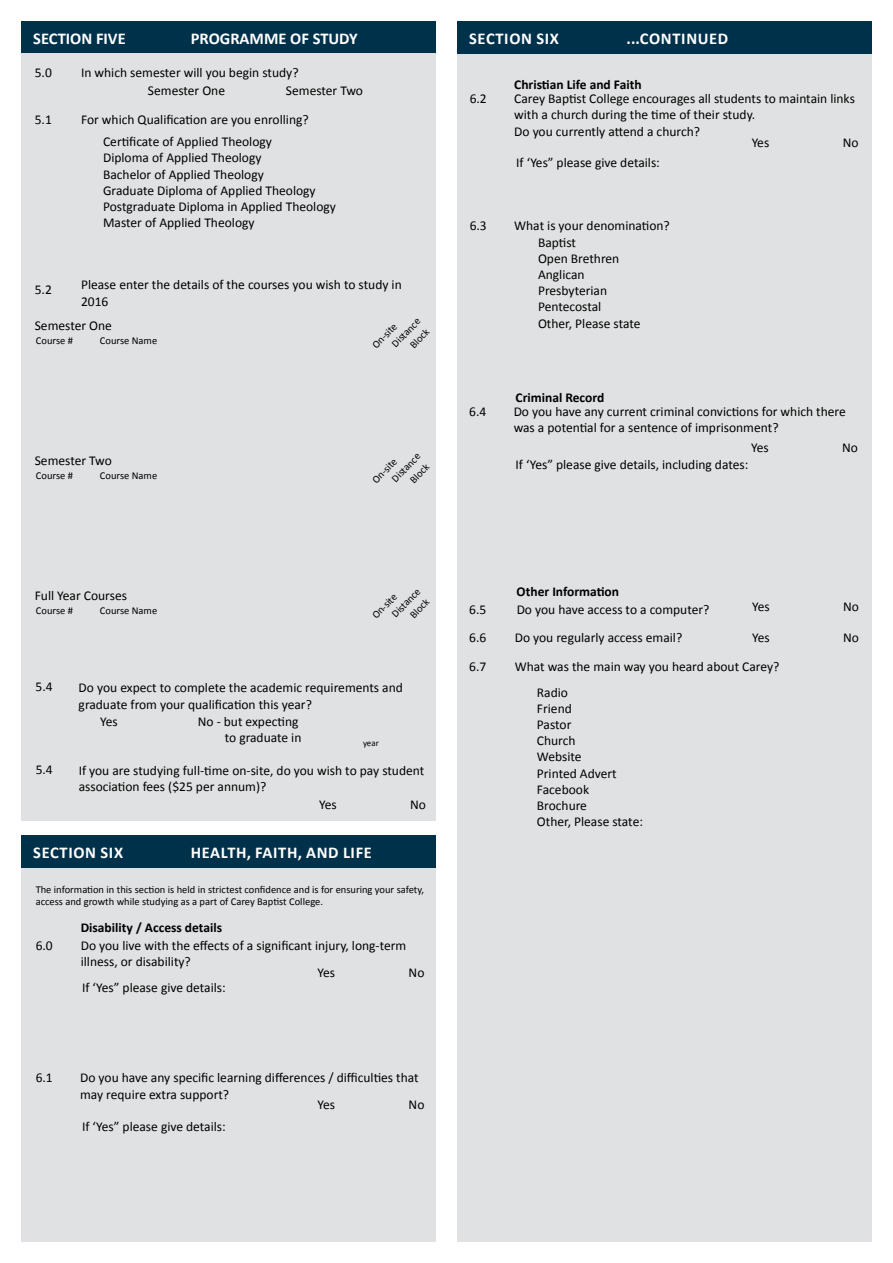
<style>
.page{position:relative;width:893px;height:1263px;background:#fff}
.page>*{position:absolute;margin:0;border:0;box-sizing:border-box;transform-origin:0 0}
.t1{font:700 16.5px "Calibri";letter-spacing:.04em;color:#fff}
.t2{font:700 16.5px "Calibri";color:#fff}
.t3{font:13.5px/16.2px "Calibri";color:#000}
.t4{font:700 13.5px "Calibri";color:#000}
.t5{font:10.5px/12.6px "Calibri";color:#000}
.t6{font:9px "Calibri";color:#000}
</style>
<div class="page">
<div style="left:21px;top:21px;width:415px;height:33px;background:#00314b"></div>
<div style="left:21px;top:54px;width:415px;height:767px;background:#e0e1e2"></div>
<div style="left:457px;top:54px;width:415px;height:1188px;background:#e0e1e2"></div>
<div style="left:457px;top:21px;width:415px;height:33px;background:#00314b"></div>
<div style="left:21px;top:836px;width:415px;height:32px;background:#00314b"></div>
<div style="left:22px;top:868px;width:414px;height:374px;background:#e0e1e2"></div>
<p class="t2" style="left:33px;top:28px;width:94px">SECTION FIVE</p>
<p class="t2" style="left:191px;top:28px;width:169px">PROGRAMME OF STUDY</p>
<p class="t3" style="left:35px;top:63px;width:19px">5.0</p>
<p class="t3" style="left:81px;top:62px;width:219px;line-height:18.1px;text-align:center">In which semester will you begin study?<br>Semester One</p>
<p class="t3" style="left:286px;top:82px;width:79px">Semester Two</p>
<p class="t3" style="left:35px;top:111px;width:19px">5.1</p>
<p class="t3" style="left:103px;top:108px;width:207px;line-height:22.4px;text-indent:-22px">For which Qualification are you enrolling?<br>Certificate of Applied Theology</p>
<p class="t3" style="left:103px;top:149px;width:234px">Diploma of Applied Theology<br>Bachelor of Applied Theology<br>Graduate Diploma of Applied Theology Postgraduate Diploma in Applied Theology Master of Applied Theology</p>
<p class="t3" style="left:35px;top:281px;width:19px">5.2</p>
<p class="t3" style="left:81px;top:276px;width:322px">Please enter the details of the courses you wish to study in<br>2016</p>
<p class="t3" style="left:35px;top:317px;width:79px">Semester One</p>
<p class="t5" style="left:36px;top:333px;width:39px">Course #</p>
<p class="t5" style="left:100px;top:333px;width:59px">Course Name</p>
<p class="t3" style="left:35px;top:452px;width:79px">Semester Two</p>
<p class="t5" style="left:36px;top:468px;width:39px">Course #</p>
<p class="t5" style="left:100px;top:468px;width:59px">Course Name</p>
<p class="t5" style="left:389px;top:341px;width:38px;rotate:-46deg">Distance</p>
<p class="t5" style="left:369px;top:342px;width:32px;rotate:-46deg">On-site</p>
<p class="t5" style="left:407px;top:342px;width:24px;rotate:-46deg">Block</p>
<p class="t5" style="left:389px;top:476px;width:38px;rotate:-46deg">Distance</p>
<p class="t5" style="left:369px;top:477px;width:32px;rotate:-46deg">On-site</p>
<p class="t5" style="left:407px;top:477px;width:24px;rotate:-46deg">Block</p>
<p class="t1" style="left:469px;top:28px;width:91px">SECTION SIX</p>
<p class="t1" style="left:627px;top:28px;width:103px">...CONTINUED</p>
<p class="t4" style="left:514px;top:76px;width:129px">Christian Life and Faith</p>
<p class="t3" style="left:514px;top:90px;width:342px">Carey Baptist College encourages all students to maintain links with a church during the time of their study.<br>Do you currently attend a church?</p>
<p class="t3" style="left:470px;top:90px;width:19px">6.2</p>
<p class="t3" style="left:752px;top:134px;width:19px">Yes</p>
<p class="t3" style="left:843px;top:134px;width:17px">No</p>
<p class="t3" style="left:516px;top:153px;width:145px">If ‘Yes” please give details:</p>
<p class="t3" style="left:470px;top:217px;width:19px">6.3</p>
<p class="t3" style="left:538px;top:217px;width:133px;text-indent:-24px">What is your denomination?<br>Baptist<br>Open Brethren<br>Anglican<br>Presbyterian<br>Pentecostal<br>Other, Please state</p>
<p class="t3" style="left:469px;top:403px;width:19px">6.4</p>
<p class="t4" style="left:516px;top:389px;width:90px">Criminal Record</p>
<p class="t3" style="left:514px;top:403px;width:334px">Do you have any current criminal convictions for which there was a potential for a sentence of imprisonment?</p>
<p class="t3" style="left:751px;top:439px;width:19px">Yes</p>
<p class="t3" style="left:842px;top:439px;width:17px">No</p>
<p class="t3" style="left:516px;top:455px;width:234px">If ‘Yes” please give details, including dates:</p>
<p class="t3" style="left:35px;top:587px;width:94px">Full Year Courses</p>
<p class="t5" style="left:36px;top:604px;width:39px">Course #</p>
<p class="t5" style="left:100px;top:604px;width:59px">Course Name</p>
<p class="t5" style="left:389px;top:611px;width:38px;rotate:-46deg">Distance</p>
<p class="t5" style="left:369px;top:612px;width:32px;rotate:-46deg">On-site</p>
<p class="t5" style="left:407px;top:612px;width:24px;rotate:-46deg">Block</p>
<p class="t3" style="left:36px;top:678px;width:19px">5.4</p>
<p class="t3" style="left:36px;top:761px;width:19px">5.4</p>
<p class="t3" style="left:79px;top:679px;width:326px">Do you expect to complete the academic requirements and graduate from your qualification this year?</p>
<p class="t3" style="left:100px;top:713px;width:19px">Yes</p>
<p class="t3" style="left:198px;top:713px;width:105px;text-align:right">No - but expecting to graduate in</p>
<p class="t6" style="left:363px;top:737px;width:17px">year</p>
<p class="t3" style="left:79px;top:762px;width:347px">If you are studying full-time on-site, do you wish to pay student association fees ($25 per annum)?</p>
<p class="t3" style="left:319px;top:796px;width:19px">Yes</p>
<p class="t3" style="left:410px;top:796px;width:17px">No</p>
<p class="t1" style="left:33px;top:842px;width:91px">SECTION SIX</p>
<p class="t1" style="left:191px;top:842px;width:183px">HEALTH, FAITH, AND LIFE</p>
<p class="t5" style="left:36px;top:882px;width:390px">The information in this section is held in strictest confidence and is for ensuring your safety, access and growth while studying as a part of Carey Baptist College.</p>
<p class="t4" style="left:81px;top:920px;width:143px">Disability / Access details</p>
<p class="t3" style="left:36px;top:937px;width:19px">6.0</p>
<p class="t3" style="left:81px;top:937px;width:327px">Do you live with the effects of a significant injury, long-term illness, or disability?</p>
<p class="t3" style="left:318px;top:964px;width:19px">Yes</p>
<p class="t3" style="left:409px;top:964px;width:17px">No</p>
<p class="t3" style="left:82px;top:979px;width:145px">If ‘Yes” please give details:</p>
<p class="t3" style="left:36px;top:1069px;width:19px">6.1</p>
<p class="t3" style="left:80px;top:1069px;width:340px">Do you have any specific learning differences / difficulties that may require extra support?</p>
<p class="t3" style="left:318px;top:1096px;width:19px">Yes</p>
<p class="t3" style="left:409px;top:1096px;width:17px">No</p>
<p class="t3" style="left:82px;top:1118px;width:145px">If ‘Yes” please give details:</p>
<p class="t3" style="left:469px;top:594px;width:19px;line-height:28.7px">6.5<br>6.6</p>
<p class="t4" style="left:517px;top:583px;width:104px">Other Information</p>
<p class="t3" style="left:515px;top:594px;width:196px;line-height:28.7px">Do you have access to a computer?<br>Do you regularly access email?</p>
<p class="t3" style="left:752px;top:597px;width:19px">Yes</p>
<p class="t3" style="left:843px;top:597px;width:17px">No</p>
<p class="t3" style="left:752px;top:629px;width:19px">Yes</p>
<p class="t3" style="left:843px;top:629px;width:17px">No</p>
<p class="t3" style="left:469px;top:658px;width:19px">6.7</p>
<p class="t3" style="left:537px;top:653px;width:244px;line-height:25.7px;text-indent:-22px">What was the main way you heard about Carey?<br>Radio</p>
<p class="t3" style="left:537px;top:699px;width:108px">Friend<br>Pastor<br>Church<br>Website<br>Printed Advert<br>Facebook<br>Brochure<br>Other, Please state:</p>
</div>
